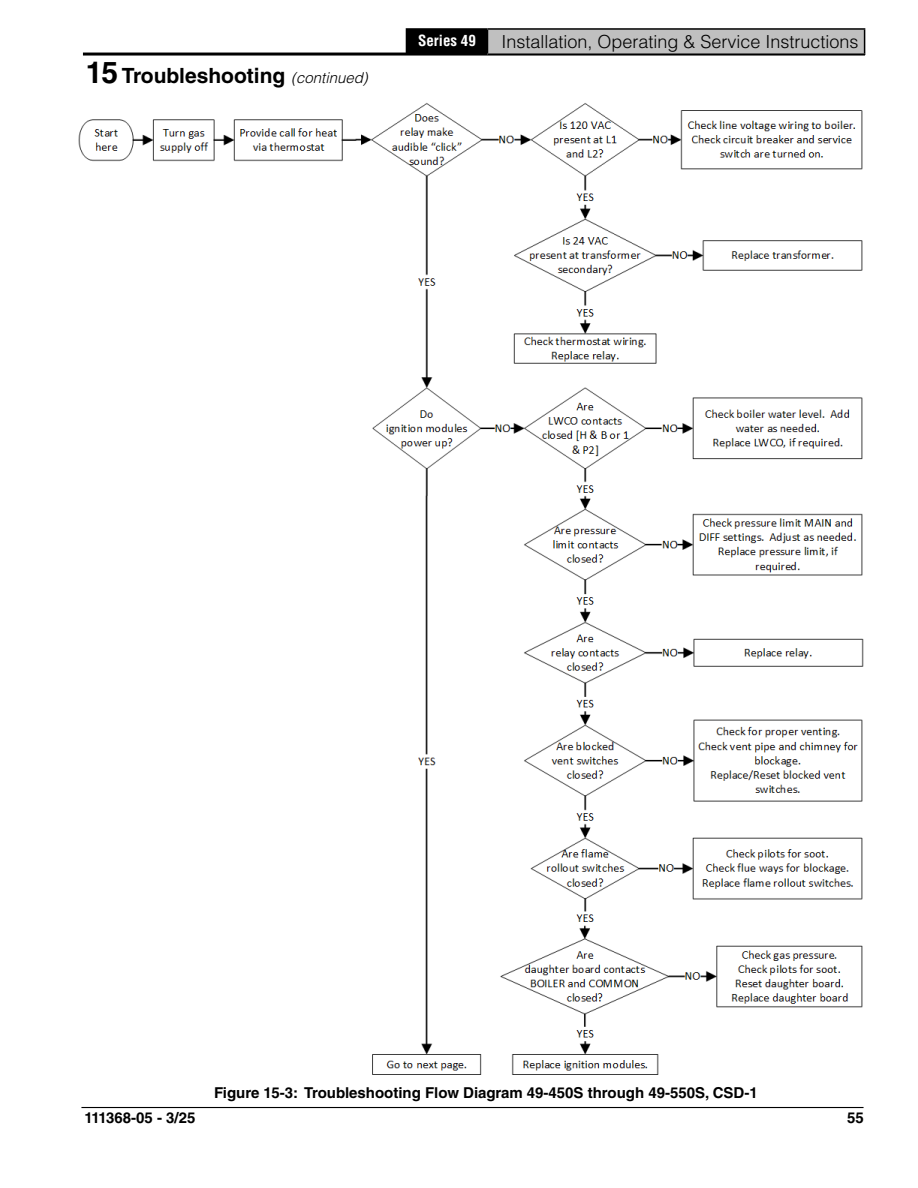
<style>
.page{position:relative;width:918px;height:1188px;background:#fff}
.page>*{position:absolute;margin:0;border:0;box-sizing:border-box;transform-origin:0 0}
.t1{font:700 21px "Helvetica LT Std";color:#000}
.t2{font:300 18px "Helvetica LT Std";color:#000}
.t3{font:700 15px "Helvetica LT Std";color:#000}
.t4{font:700 condensed 15px "Helvetica LT Std";color:#fff}
.s1{font-size:30px}
.s2{font-weight:300;font-style:italic;font-size:15px}
</style>
<div class="page">
<hr style="left:81px;top:1107px;width:783px;height:1px;background:#000">
<hr style="left:83px;top:53px;width:782px;height:3px;background:#000">
<div style="left:406px;top:29px;width:81px;height:25px;background:#000"></div>
<div style="left:487px;top:29px;width:378px;height:25px;background:#c0c0c0"></div>
<hr style="left:406px;top:28px;width:81px;height:2px;background:#000">
<hr style="left:487px;top:28px;width:378px;height:2px;background:#000">
<svg style="left:487px;top:30px;width:1px;height:23px"></svg>
<svg style="left:864px;top:30px;width:1px;height:23px"></svg>
<hr style="left:487px;top:53px;width:378px;height:2px;background:#000">
<img style="left:78px;top:102px;width:786px;height:973px">
<h1 class="t1" style="left:86px;top:63px;width:283px"><span class="s1">15</span> Troubleshooting <span class="s2">(continued)</span></h1>
<p class="t4" style="left:418px;top:31px;width:59px">Series 49</p>
<p class="t2" style="left:501px;top:30px;width:359px">Installation, Operating &amp; Service Instructions</p>
<p class="t3" style="left:214px;top:1084px;width:545px">Figure 15-3: Troubleshooting Flow Diagram 49-450S through 49-550S, CSD-1</p>
<p class="t3" style="left:85px;top:1109px;width:112px">111368-05 - 3/25</p>
<p class="t3" style="left:847px;top:1109px;width:18px">55</p>
</div>
